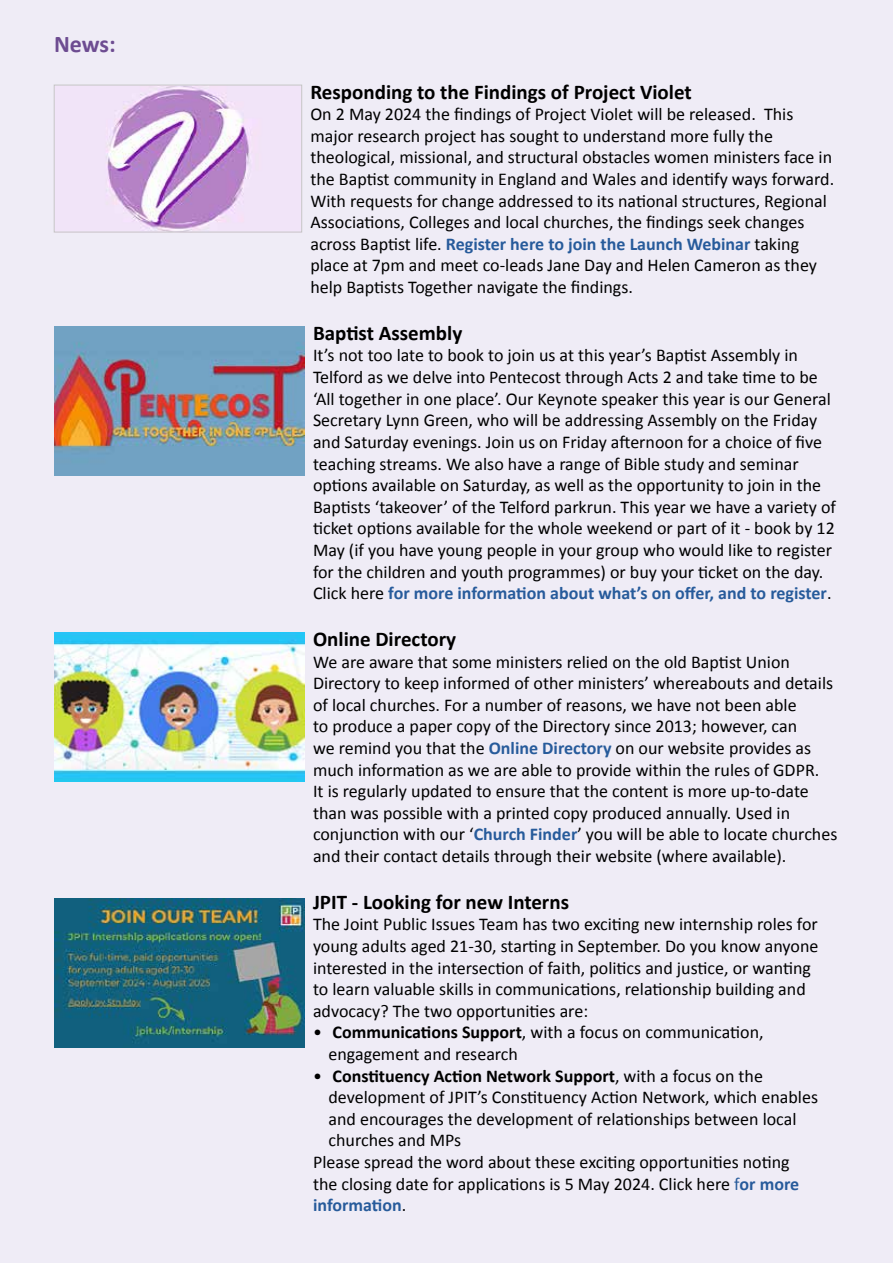
<style>
.page{position:relative;width:893px;height:1263px;background:#efecf6}
.page>*{position:absolute;margin:0;border:0;box-sizing:border-box;transform-origin:0 0}
.t1{font:700 24px "Calibri";color:#6d4c91}
.t2{font:700 21px "Calibri";color:#000}
.t3{font:18px/21.6px "Calibri";color:#000}
.t4{font:700 18px "Calibri";color:#000}
.t5{font:700 18px "Calibri";color:#275b9b}
.s1{font-weight:700;color:#275b9b}
.s2{font-weight:700}
.s3{font-weight:400}
.s4{color:#275b9b}
.s5{font-weight:400;color:#000}
</style>
<div class="page">
<img style="left:54px;top:326px;width:250px;height:149px">
<img style="left:105px;top:87px;width:153px;height:143px">
<div style="left:54px;top:85px;width:248px;height:147px;border:1px solid #c6c6c6"></div>
<img style="left:54px;top:632px;width:250px;height:149px">
<img style="left:54px;top:898px;width:250px;height:149px">
<h1 class="t1" style="left:54px;top:27px;width:63px">News:</h1>
<p class="t2" style="left:310px;top:77px;width:383px">Responding to the Findings of Project Violet</p>
<p class="t3" style="left:310px;top:103px;width:525px">On 2 May 2024 the findings of Project Violet will be released. This major research project has sought to understand more fully the theological, missional, and structural obstacles women ministers face in the Baptist community in England and Wales and identify ways forward.<br>With requests for change addressed to its national structures, Regional Associations, Colleges and local churches, the findings seek changes across Baptist life. <span class="s1">Register here to join the Launch Webinar</span> taking place at 7pm and meet co-leads Jane Day and Helen Cameron as they help Baptists Together navigate the findings.</p>
<p class="t2" style="left:313px;top:318px;width:151px">Baptist Assembly</p>
<p class="t3" style="left:313px;top:344px;width:525px">It’s not too late to book to join us at this year’s Baptist Assembly in Telford as we delve into Pentecost through Acts 2 and take time to be ‘All together in one place’. Our Keynote speaker this year is our General Secretary Lynn Green, who will be addressing Assembly on the Friday and Saturday evenings. Join us on Friday afternoon for a choice of five teaching streams. We also have a range of Bible study and seminar options available on Saturday, as well as the opportunity to join in the Baptists ‘takeover’ of the Telford parkrun. This year we have a variety of ticket options available for the whole weekend or part of it - book by 12<br>May (if you have young people in your group who would like to register for the children and youth programmes) or buy your ticket on the day.<br>Click here <span class="s1">for more information about what’s on offer, and to register</span>.</p>
<p class="t2" style="left:313px;top:624px;width:145px">Online Directory</p>
<p class="t3" style="left:313px;top:650px;width:526px">We are aware that some ministers relied on the old Baptist Union Directory to keep informed of other ministers’ whereabouts and details of local churches. For a number of reasons, we have not been able<br>to produce a paper copy of the Directory since 2013; however, can<br>we remind you that the <span class="s1">Online Directory</span> on our website provides as much information as we are able to provide within the rules of GDPR.<br>It is regularly updated to ensure that the content is more up-to-date than was possible with a printed copy produced annually. Used in conjunction with our ‘<span class="s1">Church Finder</span>’ you will be able to locate churches and their contact details through their website (where available).</p>
<p class="t2" style="left:313px;top:887px;width:258px">JPIT - Looking for new Interns</p>
<p class="t3" style="left:313px;top:913px;width:507px">The Joint Public Issues Team has two exciting new internship roles for young adults aged 21-30, starting in September. Do you know anyone interested in the intersection of faith, politics and justice, or wanting to learn valuable skills in communications, relationship building and advocacy? The two opportunities are:</p>
<p class="t3" style="left:329px;top:1021px;width:437px;text-indent:-15px">• <span class="s2">Communications Support</span>, with a focus on communication, engagement and research</p>
<p class="t4" style="left:313px;top:1063px;width:451px"><span class="s3">•</span> Constituency Action Network Support<span class="s3">, with a focus on the</span></p>
<p class="t3" style="left:329px;top:1086px;width:491px">development of JPIT’s Constituency Action Network, which enables</p>
<p class="t3" style="left:329px;top:1107px;width:469px">and encourages the development of relationships between local</p>
<p class="t3" style="left:329px;top:1129px;width:134px">churches and MPs</p>
<p class="t3" style="left:313px;top:1151px;width:478px">Please spread the word about these exciting opportunities noting</p>
<p class="t3" style="left:313px;top:1172px;width:488px">the closing date for applications is 5 May 2024. Click here <span class="s4">f</span><span class="s1">or more</span></p>
<p class="t5" style="left:313px;top:1192px;width:95px">information<span class="s5">.</span></p>
</div>
